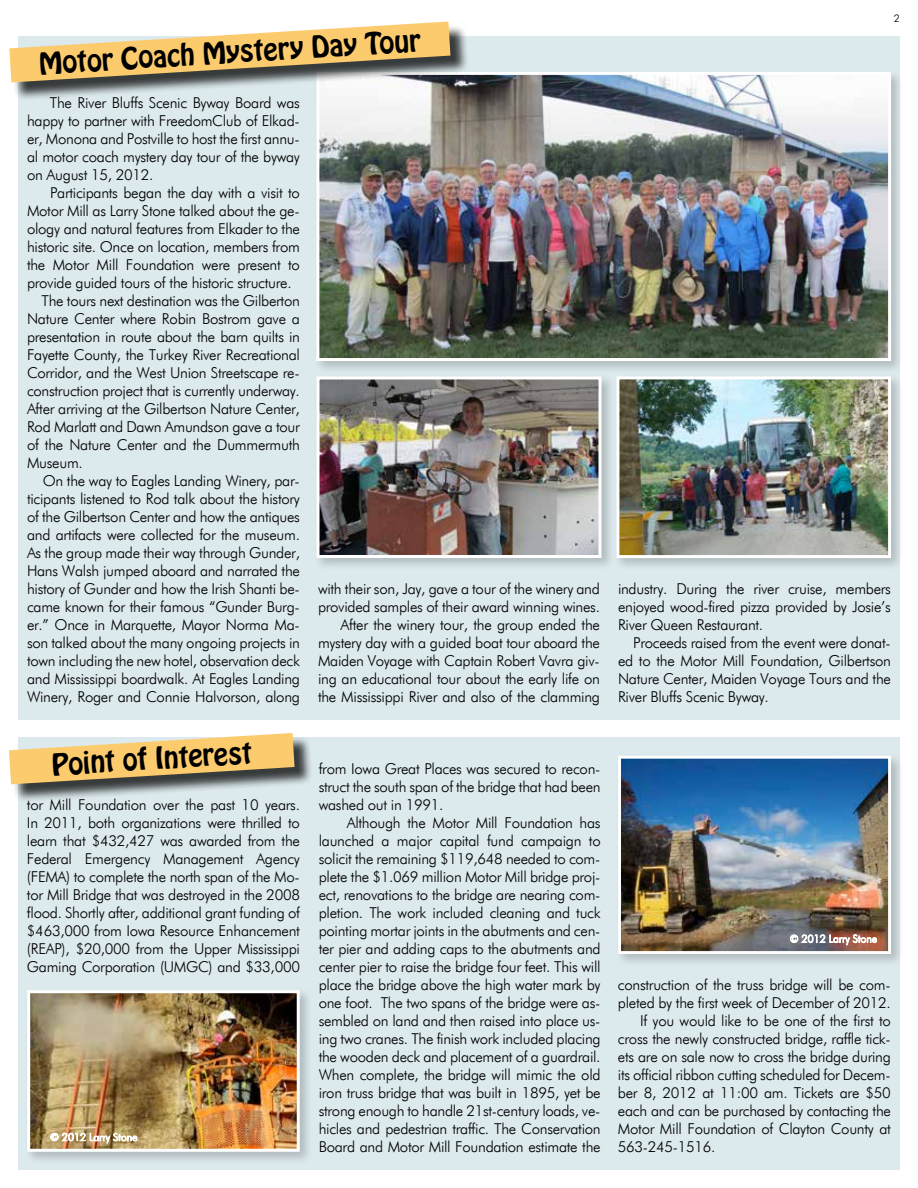
<style>
.page{position:relative;width:918px;height:1188px;background:#fff}
.page>*{position:absolute;margin:0;border:0;box-sizing:border-box;transform-origin:0 0}
.t1{font:27px "Hobo Std";color:#000}
.t2{font:300 15px/18px "Futura BT";letter-spacing:-.02em;color:#000;text-align:justify}
.t3{font:300 10.5px "Futura BT";color:#fff}
.t4{font:300 10.5px "Futura BT";color:#000}
</style>
<div class="page">
<div style="left:18px;top:738px;width:882px;height:432px;background:#dce9ed"></div>
<div style="left:18px;top:36px;width:882px;height:684px;background:#dce9ed"></div>
<div style="left:313px;top:69px;width:592px;height:306px;background:#000;opacity:.2"></div>
<img style="left:320px;top:76px;width:567px;height:281px">
<div style="left:316px;top:72px;width:575px;height:289px;border:3px solid #fff"></div>
<div style="left:314px;top:374px;width:301px;height:197px;background:#000;opacity:.2"></div>
<img style="left:320px;top:380px;width:278px;height:174px">
<div style="left:316px;top:376px;width:286px;height:182px;border:3px solid #fff"></div>
<div style="left:613px;top:373px;width:292px;height:199px;background:#000;opacity:.2"></div>
<img style="left:620px;top:380px;width:267px;height:174px">
<div style="left:616px;top:376px;width:275px;height:182px;border:3px solid #fff"></div>
<div style="left:24px;top:987px;width:289px;height:178px;background:#000;opacity:.2"></div>
<img style="left:31px;top:994px;width:265px;height:154px">
<div style="left:27px;top:990px;width:273px;height:162px;border:3px solid #fff"></div>
<div style="left:615px;top:753px;width:290px;height:215px;background:#000;opacity:.2"></div>
<img style="left:622px;top:760px;width:265px;height:190px">
<div style="left:618px;top:756px;width:273px;height:198px;border:3px solid #fff"></div>
<svg style="left:50px;top:1133px;width:87px;height:10px"></svg>
<svg style="left:790px;top:934px;width:87px;height:11px"></svg>
<div style="left:12px;top:24px;width:457px;height:77px;background:#000;opacity:.75"></div>
<svg style="left:9px;top:22px;width:441px;height:60px"></svg>
<div style="left:12px;top:736px;width:301px;height:67px;background:#000;opacity:.75"></div>
<svg style="left:9px;top:733px;width:286px;height:51px;background:#ddbe80"></svg>
<h1 class="t1" style="left:38px;top:47px;width:384px;rotate:-4deg">Motor Coach Mystery Day Tour</h1>
<p class="t4" style="left:894px;top:12px;width:8px">2</p>
<p class="t2" style="left:27px;top:94px;width:275px;text-indent:23px">The River Bluffs Scenic Byway Board was happy to partner with FreedomClub of Elkad&shy;er, Monona and Postville to host the first annu&shy;al motor coach mystery day tour of the byway on August 15, 2012.</p>
<p class="t2" style="left:50px;top:184px;width:251px">Participants began the day with a visit to</p>
<p class="t2" style="left:27px;top:202px;width:274px">Motor Mill as Larry Stone talked about the ge-</p>
<p class="t2" style="left:27px;top:220px;width:275px">ology and natural features from Elkader to the</p>
<p class="t2" style="left:27px;top:238px;width:274px">historic site. Once on location, members from</p>
<p class="t2" style="left:27px;top:256px;width:274px">the Motor Mill Foundation were present to</p>
<p class="t2" style="left:27px;top:274px;width:266px">provide guided tours of the historic structure.</p>
<p class="t2" style="left:42px;top:292px;width:260px">The tours next destination was the Gilberton</p>
<p class="t2" style="left:27px;top:310px;width:274px">Nature Center where Robin Bostrom gave a</p>
<p class="t2" style="left:27px;top:328px;width:274px">presentation in route about the barn quilts in</p>
<p class="t2" style="left:27px;top:346px;width:275px">Fayette County, the Turkey River Recreational</p>
<p class="t2" style="left:27px;top:364px;width:274px">Corridor, and the West Union Streetscape re-</p>
<p class="t2" style="left:27px;top:382px;width:274px">construction project that is currently underway.</p>
<p class="t2" style="left:27px;top:400px;width:274px">After arriving at the Gilbertson Nature Center,</p>
<p class="t2" style="left:27px;top:418px;width:274px">Rod Marlatt and Dawn Amundson gave a tour</p>
<p class="t2" style="left:27px;top:436px;width:274px">of the Nature Center and the Dummermuth</p>
<p class="t2" style="left:27px;top:454px;width:57px">Museum.</p>
<p class="t2" style="left:43px;top:472px;width:259px">On the way to Eagles Landing Winery, par-</p>
<p class="t2" style="left:27px;top:490px;width:275px">ticipants listened to Rod talk about the history</p>
<p class="t2" style="left:27px;top:508px;width:275px">of the Gilbertson Center and how the antiques</p>
<p class="t2" style="left:27px;top:526px;width:274px">and artifacts were collected for the museum.</p>
<p class="t2" style="left:27px;top:544px;width:275px">As the group made their way through Gunder,</p>
<p class="t2" style="left:27px;top:562px;width:275px">Hans Walsh jumped aboard and narrated the</p>
<p class="t2" style="left:27px;top:580px;width:274px">history of Gunder and how the Irish Shanti be-</p>
<p class="t2" style="left:27px;top:598px;width:274px">came known for their famous “Gunder Burg-</p>
<p class="t2" style="left:27px;top:616px;width:274px">er.” Once in Marquette, Mayor Norma Ma-</p>
<p class="t2" style="left:27px;top:634px;width:275px">son talked about the many ongoing projects in</p>
<p class="t2" style="left:27px;top:652px;width:274px">town including the new hotel, observation deck</p>
<p class="t2" style="left:27px;top:670px;width:275px">and Mississippi boardwalk. At Eagles Landing</p>
<p class="t2" style="left:27px;top:688px;width:275px">Winery, Roger and Connie Halvorson, along</p>
<h1 class="t1" style="left:50px;top:747px;width:202px;rotate:-4deg">Point of Interest</h1>
<p class="t2" style="left:27px;top:796px;width:274px">tor Mill Foundation over the past 10 years.<br>In 2011, both organizations were thrilled to learn that $432,427 was awarded from the Federal Emergency Management Agency (FEMA) to complete the north span of the Mo&shy;tor Mill Bridge that was destroyed in the 2008 flood. Shortly after, additional grant funding of $463,000 from Iowa Resource Enhancement (REAP), $20,000 from the Upper Mississippi Gaming Corporation (UMGC) and $33,000</p>
<p class="t2" style="left:318px;top:580px;width:284px;text-align:right">with their son, Jay, gave a tour of the winery and provided samples of their award winning wines.<br>After the winery tour, the group ended the mystery day with a guided boat tour aboard the Maiden Voyage with Captain Robert Vavra giv&shy;ing an educational tour about the early life on the Mississippi River and also of the clamming</p>
<p class="t2" style="left:618px;top:580px;width:275px">industry. During the river cruise, members enjoyed wood-fired pizza provided by Josie’s River Queen Restaurant.</p>
<p class="t2" style="left:618px;top:634px;width:275px;text-indent:15px">Proceeds raised from the event were donat&shy;ed to the Motor Mill Foundation, Gilbertson Nature Center, Maiden Voyage Tours and the River Bluffs Scenic Byway.</p>
<p class="t2" style="left:319px;top:760px;width:284px">from Iowa Great Places was secured to recon&shy;struct the south span of the bridge that had been washed out in 1991.</p>
<p class="t2" style="left:319px;top:814px;width:284px;text-indent:28px">Although the Motor Mill Foundation has launched a major capital fund campaign to solicit the remaining $119,648 needed to com&shy;plete the $1.069 million Motor Mill bridge proj&shy;ect, renovations to the bridge are nearing com&shy;pletion. The work included cleaning and tuck pointing mortar joints in the abutments and cen&shy;ter pier and adding caps to the abutments and center pier to raise the bridge four feet. This will place the bridge above the high water mark by one foot. The two spans of the bridge were as&shy;sembled on land and then raised into place us&shy;ing two cranes. The finish work included placing the wooden deck and placement of a guardrail.<br>When complete, the bridge will mimic the old iron truss bridge that was built in 1895, yet be strong enough to handle 21st-century loads, ve&shy;hicles and pedestrian traffic. The Conservation Board and Motor Mill Foundation estimate the</p>
<p class="t3" style="left:790px;top:932px;width:89px">© 2012 Larry Stone</p>
<p class="t2" style="left:618px;top:976px;width:274px">construction of the truss bridge will be com-</p>
<p class="t2" style="left:618px;top:994px;width:274px">pleted by the first week of December of 2012.</p>
<p class="t2" style="left:640px;top:1012px;width:252px">If you would like to be one of the first to</p>
<p class="t2" style="left:618px;top:1030px;width:274px">cross the newly constructed bridge, raffle tick-</p>
<p class="t2" style="left:618px;top:1048px;width:274px">ets are on sale now to cross the bridge during</p>
<p class="t2" style="left:618px;top:1066px;width:274px">its official ribbon cutting scheduled for Decem-</p>
<p class="t2" style="left:618px;top:1084px;width:274px">ber 8, 2012 at 11:00 am. Tickets are $50</p>
<p class="t2" style="left:618px;top:1102px;width:275px">each and can be purchased by contacting the</p>
<p class="t2" style="left:618px;top:1120px;width:274px">Motor Mill Foundation of Clayton County at</p>
<p class="t2" style="left:618px;top:1138px;width:99px">563-245-1516.</p>
</div>
